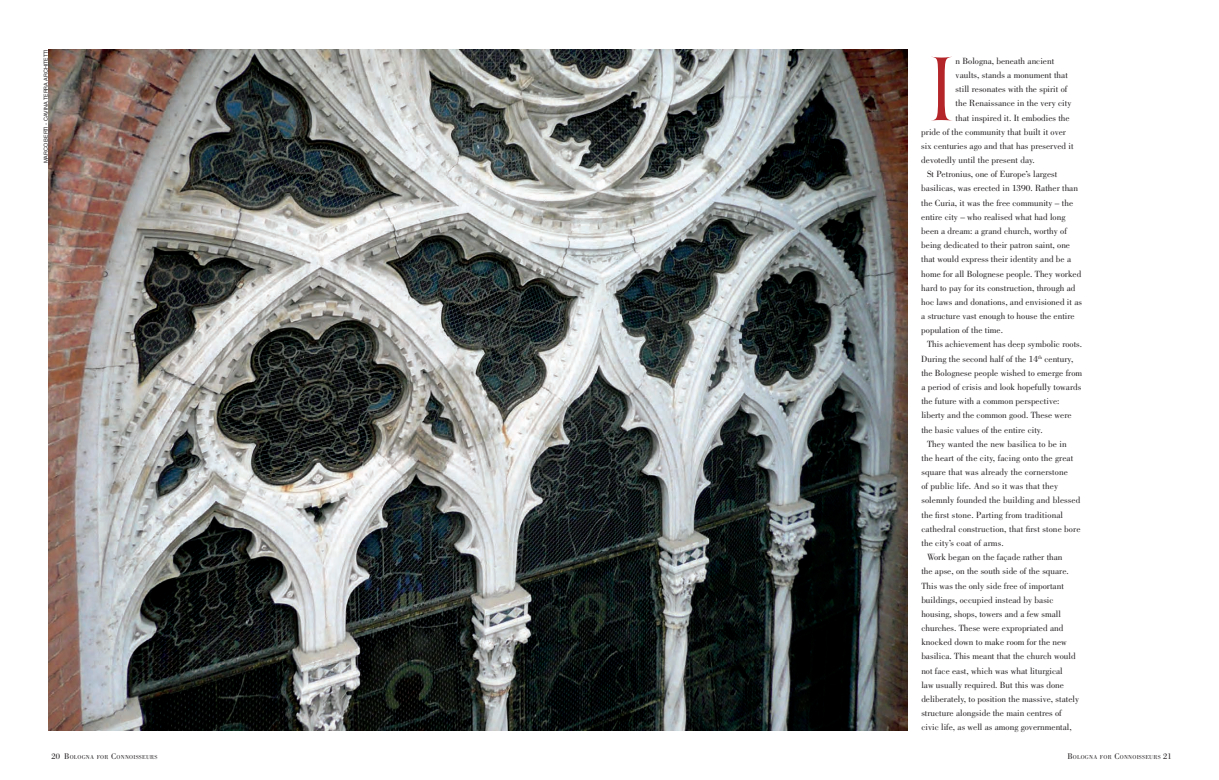
<style>
.page{position:relative;width:1219px;height:780px;background:#fff}
.page>*{position:absolute;margin:0;border:0;box-sizing:border-box;transform-origin:0 0}
.t1{font:83px "Throhand Pen";color:#b32529}
.t2{font:9.2px "Bodoni";color:#231f20}
.t3{font:5.9px "Bodoni";letter-spacing:.045em;color:#231f20}
.t4{font:5.5px "Helvetica Neue";color:#231f20}
.s1{font-size:8.5px}
</style>
<div class="page">
<img style="left:48px;top:50px;width:859px;height:680px">
<p class="t4" style="left:42px;top:163px;width:115px;rotate:-90deg">MARCO BERTI - CAVINA TERRA ARCHITETTI</p>
<h1 class="t1" style="left:927px;top:36px;width:30px">I</h1>
<p class="t2" style="left:956px;top:56px;width:100px">n Bologna, beneath ancient</p>
<p class="t2" style="left:956px;top:70px;width:114px">vaults, stands a monument that</p>
<p class="t2" style="left:956px;top:84px;width:113px">still resonates with the spirit of</p>
<p class="t2" style="left:956px;top:98px;width:117px">the Renaissance in the very city</p>
<p class="t2" style="left:956px;top:112px;width:116px">that inspired it. It embodies the</p>
<p class="t2" style="left:921px;top:126px;width:146px">pride of the community that built it over</p>
<p class="t2" style="left:921px;top:141px;width:154px">six centuries ago and that has preserved it</p>
<p class="t2" style="left:921px;top:155px;width:115px">devotedly until the present day.</p>
<p class="t2" style="left:927px;top:169px;width:132px">St Petronius, one of Europe’s largest</p>
<p class="t2" style="left:921px;top:183px;width:158px">basilicas, was erected in 1390. Rather than</p>
<p class="t2" style="left:921px;top:197px;width:153px">the Curia, it was the free community – the</p>
<p class="t2" style="left:921px;top:212px;width:146px">entire city – who realised what had long</p>
<p class="t2" style="left:921px;top:226px;width:147px">been a dream: a grand church, worthy of</p>
<p class="t2" style="left:921px;top:240px;width:150px">being dedicated to their patron saint, one</p>
<p class="t2" style="left:921px;top:254px;width:151px">that would express their identity and be a</p>
<p class="t2" style="left:921px;top:268px;width:162px">home for all Bolognese people. They worked</p>
<p class="t2" style="left:921px;top:282px;width:156px">hard to pay for its construction, through ad</p>
<p class="t2" style="left:921px;top:297px;width:162px">hoc laws and donations, and envisioned it as</p>
<p class="t2" style="left:921px;top:311px;width:155px">a structure vast enough to house the entire</p>
<p class="t2" style="left:921px;top:325px;width:83px">population of the time.</p>
<p class="t2" style="left:927px;top:339px;width:157px">This achievement has deep symbolic roots.</p>
<p class="t2" style="left:921px;top:353px;width:153px">During the second half of the 14<sup>th</sup> century,</p>
<p class="t2" style="left:921px;top:367px;width:162px">the Bolognese people wished to emerge from</p>
<p class="t2" style="left:921px;top:382px;width:162px">a period of crisis and look hopefully towards</p>
<p class="t2" style="left:921px;top:396px;width:140px">the future with a common perspective:</p>
<p class="t2" style="left:921px;top:410px;width:152px">liberty and the common good. These were</p>
<p class="t2" style="left:921px;top:424px;width:123px">the basic values of the entire city.</p>
<p class="t2" style="left:927px;top:438px;width:141px">They wanted the new basilica to be in</p>
<p class="t2" style="left:921px;top:452px;width:154px">the heart of the city, facing onto the great</p>
<p class="t2" style="left:921px;top:467px;width:148px">square that was already the cornerstone</p>
<p class="t2" style="left:921px;top:481px;width:138px">of public life. And so it was that they</p>
<p class="t2" style="left:921px;top:495px;width:161px">solemnly founded the building and blessed</p>
<p class="t2" style="left:921px;top:509px;width:143px">the first stone. Parting from traditional</p>
<p class="t2" style="left:921px;top:523px;width:161px">cathedral construction, that first stone bore</p>
<p class="t2" style="left:921px;top:537px;width:84px">the city’s coat of arms.</p>
<p class="t2" style="left:927px;top:552px;width:137px">Work began on the façade rather than</p>
<p class="t2" style="left:921px;top:566px;width:149px">the apse, on the south side of the square.</p>
<p class="t2" style="left:921px;top:580px;width:144px">This was the only side free of important</p>
<p class="t2" style="left:921px;top:594px;width:134px">buildings, occupied instead by basic</p>
<p class="t2" style="left:921px;top:608px;width:141px">housing, shops, towers and a few small</p>
<p class="t2" style="left:921px;top:623px;width:144px">churches. These were expropriated and</p>
<p class="t2" style="left:921px;top:637px;width:147px">knocked down to make room for the new</p>
<p class="t2" style="left:921px;top:651px;width:156px">basilica. This meant that the church would</p>
<p class="t2" style="left:921px;top:665px;width:143px">not face east, which was what liturgical</p>
<p class="t2" style="left:921px;top:679px;width:144px">law usually required. But this was done</p>
<p class="t2" style="left:921px;top:693px;width:159px">deliberately, to position the massive, stately</p>
<p class="t2" style="left:921px;top:708px;width:142px">structure alongside the main centres of</p>
<p class="t2" style="left:921px;top:722px;width:152px">civic life, as well as among governmental,</p>
<p class="t3" style="left:51px;top:753px;width:108px"><span class="s1">20</span> <span class="s1">B</span>OLOGNA FOR <span class="s1">C</span>ONNOISSEURS</p>
<p class="t3" style="left:1067px;top:753px;width:106px"><span class="s1">B</span>OLOGNA FOR <span class="s1">C</span>ONNOISSEURS <span class="s1">21</span></p>
</div>
